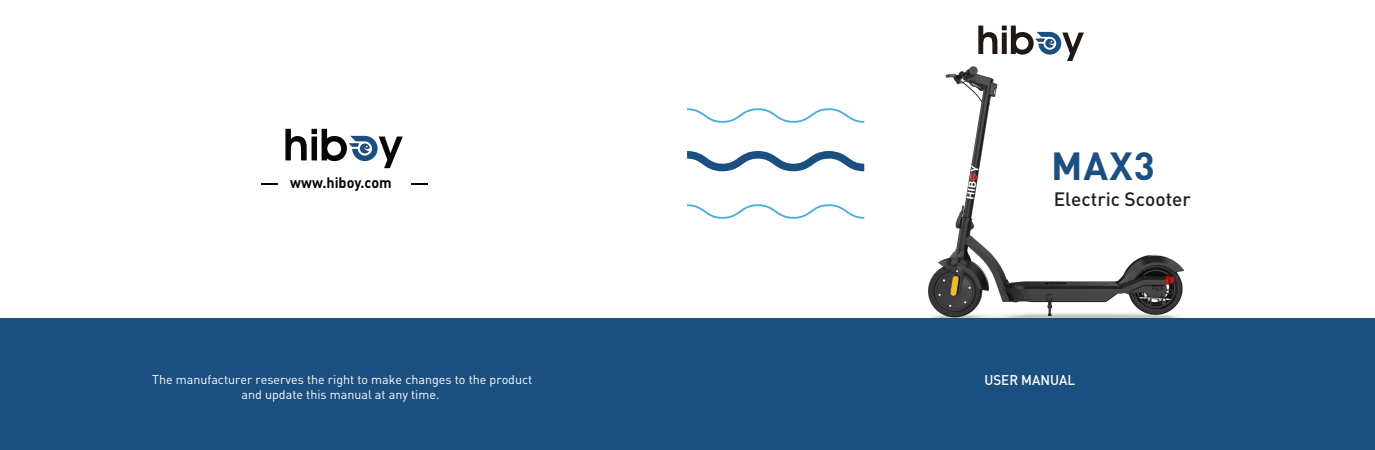
<style>
.page{position:relative;width:1375px;height:450px;background:#fff}
.page>*{position:absolute;margin:0;border:0;box-sizing:border-box;transform-origin:0 0}
.t1{font:700 38.75px "DIN Pro";color:#1b4f80}
.t2{font:500 19.12px "DIN Pro";color:#231f20}
.t3{font:700 15px "DIN Pro";color:#070505;scale:.96 1}
.t4{font:500 14px "DIN Pro";color:#fff;scale:.96 1}
.t5{font:12.5px "DIN Pro";color:#fff}
</style>
<div class="page">
<div style="left:1px;top:0;width:1373px;height:450px;background:#1b4f80"></div>
<div style="left:1px;top:0;width:1373px;height:317px;background:#fff"></div>
<img style="left:929px;top:66px;width:254px;height:252px">
<svg style="left:687px;top:204px;width:177px;height:15px"></svg>
<svg style="left:687px;top:151px;width:177px;height:20px"></svg>
<svg style="left:687px;top:108px;width:177px;height:15px"></svg>
<svg style="left:978px;top:26px;width:106px;height:35px"></svg>
<svg style="left:285px;top:129px;width:118px;height:39px"></svg>
<svg style="left:261px;top:183px;width:16px;height:2px"></svg>
<svg style="left:411px;top:183px;width:16px;height:2px"></svg>
<p class="t3" style="left:290px;top:172px;width:107px">www.hiboy.com</p>
<h1 class="t1" style="left:1051px;top:140px;width:105px">MAX3</h1>
<h2 class="t2" style="left:1054px;top:186px;width:139px">Electric Scooter</h2>
<p class="t5" style="left:152px;top:371px;width:382px">The manufacturer reserves the right to make changes to the product</p>
<p class="t4" style="left:984px;top:370px;width:96px">USER MANUAL</p>
<p class="t5" style="left:242px;top:386px;width:199px">and update this manual at any time.</p>
</div>
